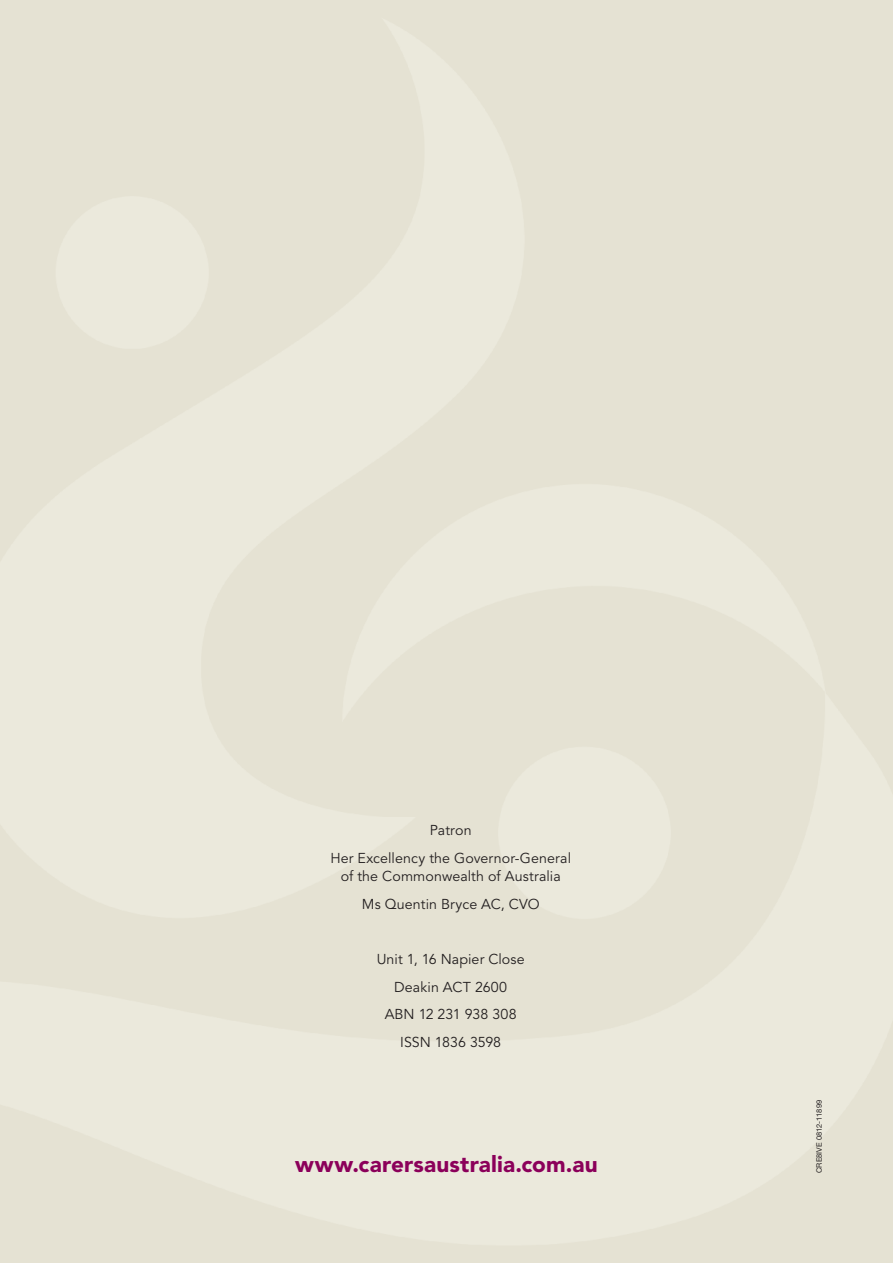
<style>
.page{position:relative;width:893px;height:1263px;background:#fff}
.page>*{position:absolute;margin:0;border:0;box-sizing:border-box;transform-origin:0 0}
.t1{font:900 22.5px "Avenir LT Std";letter-spacing:.01em;color:#8b005a}
.t2{font:14.25px/27.8px "Avenir LT Std";letter-spacing:.005em;color:#231f20;text-align:center}
.t3{font:7.5px "Helvetica Neue LT Std";color:#231f20}
</style>
<div class="page">
<p class="t2" style="left:330px;top:816px;width:242px">Patron<br>Her Excellency the Governor-General</p>
<p class="t2" style="left:341px;top:863px;width:222px">of the Commonwealth of Australia<br>Ms Quentin Bryce AC, CVO</p>
<p class="t2" style="left:377px;top:945px;width:149px">Unit 1, 16 Napier Close<br>Deakin ACT 2600<br>ABN 12 231 938 308<br>ISSN 1836 3598</p>
<h1 class="t1" style="left:295px;top:1150px;width:304px">www.carersaustralia.com.au</h1>
<p class="t3" style="left:815px;top:1173px;width:74px;rotate:-90deg">cre8ive 0812-11899</p>
</div>
